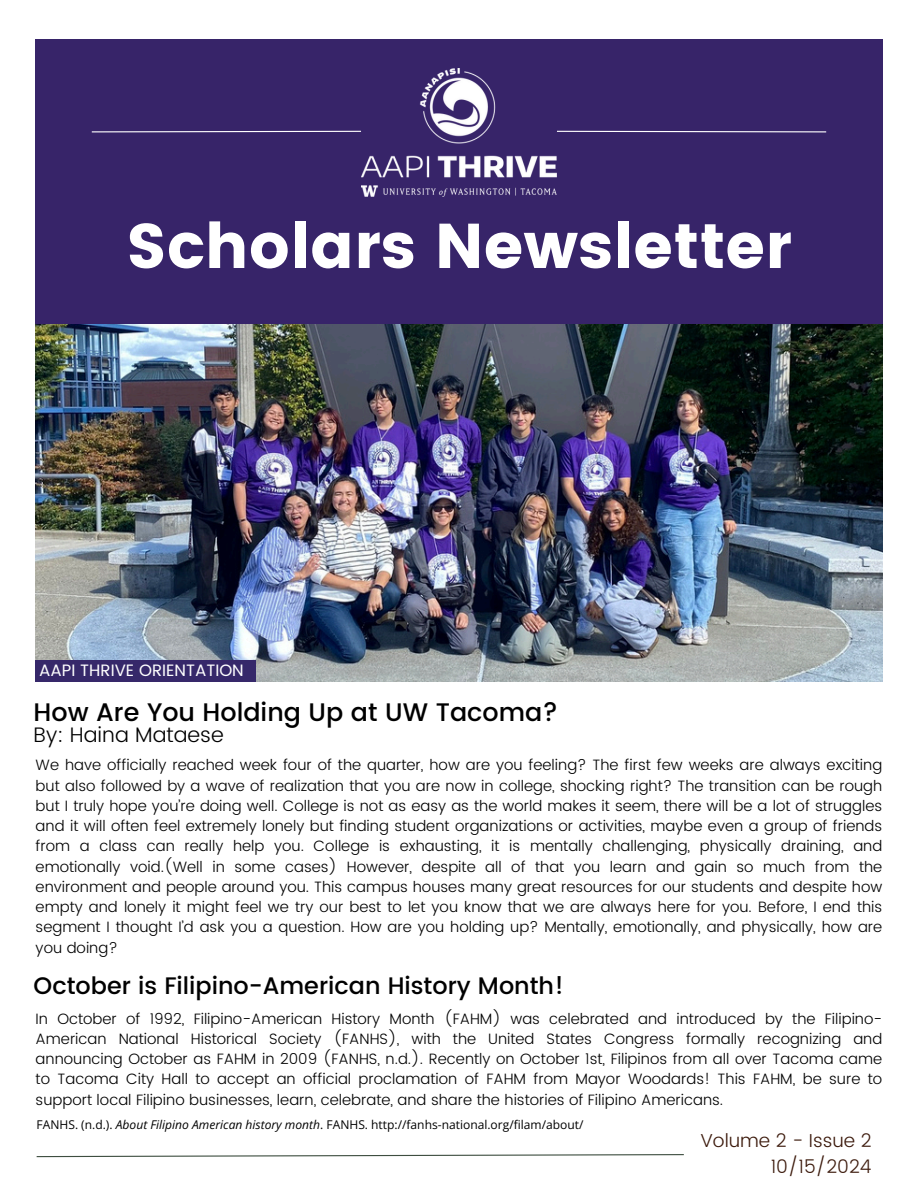
<style>
.page{position:relative;width:918px;height:1188px;background:#fff}
.page>*{position:absolute;margin:0;border:0;box-sizing:border-box;transform-origin:0 0}
.t1{font:63px "Poppins";color:#fff}
.t2{font:500 25.35px "Poppins";color:#000}
.t3{font:500 23.85px "Poppins";color:#000}
.t4{font:300 21px "Poppins";color:#000}
.t5{font:300 18.75px/25.8px "Poppins";color:#3c1a0c;text-align:right}
.t6{font:16.5px "Poppins";color:#fff}
.t7{font:300 15px/20.2px "Poppins";color:#000;text-align:justify}
.t8{font:12px "Open Sans";color:#000}
.s1{font-style:italic}
</style>
<div class="page">
<img style="left:36px;top:323px;width:847px;height:359px">
<div style="left:36px;top:39px;width:847px;height:284px;background:#372469"></div>
<svg style="left:557px;top:130px;width:270px;height:3px"></svg>
<svg style="left:36px;top:1154px;width:648px;height:4px"></svg>
<div style="left:36px;top:660px;width:220px;height:22px;background:#36286a"></div>
<svg style="left:91px;top:130px;width:270px;height:3px"></svg>
<img style="left:361px;top:68px;width:196px;height:128px">
<p class="t1" style="left:126px;top:209px;width:667px">Scholars Newsletter</p>
<h6 class="t6" style="left:39px;top:660px;width:206px">AAPI THRIVE ORIENTATION</h6>
<h3 class="t2" style="left:34px;top:697px;width:526px">How Are You Holding Up at UW Tacoma?</h3>
<h3 class="t4" style="left:34px;top:722px;width:192px">By: Haina Mataese</h3>
<h1 class="t7" style="left:36px;top:755px;width:848px">We have officially reached week four of the quarter, how are you feeling? The first few weeks are always exciting but also followed by a wave of realization that you are now in college, shocking right? The transition can be rough but I truly hope you’re doing well. College is not as easy as the world makes it seem, there will be a lot of struggles and it will often feel extremely lonely but finding student organizations or activities, maybe even a group of friends from a class can really help you. College is exhausting, it is mentally challenging, physically draining, and emotionally void.(Well in some cases) However, despite all of that you learn and gain so much from the environment and people around you. This campus houses many great resources for our students and despite how empty and lonely it might feel we try our best to let you know that we are always here for you. Before, I end this segment I thought I’d ask you a question. How are you holding up? Mentally, emotionally, and physically, how are you doing?</h1>
<h6 class="t3" style="left:34px;top:972px;width:532px">October is Filipino-American History Month!</h6>
<h2 class="t7" style="left:36px;top:1008px;width:848px">In October of 1992, Filipino-American History Month (FAHM) was celebrated and introduced by the Filipino-American National Historical Society (FANHS), with the United States Congress formally recognizing and announcing October as FAHM in 2009 (FANHS, n.d.). Recently on October 1st, Filipinos from all over Tacoma came to Tacoma City Hall to accept an official proclamation of FAHM from Mayor Woodards! This FAHM, be sure to support local Filipino businesses, learn, celebrate, and share the histories of Filipino Americans.</h2>
<p class="t8" style="left:37px;top:1116px;width:548px">FANHS. (n.d.). <span class="s1">About Filipino American history month</span>. FANHS. http://fanhs-national.org/filam/about/</p>
<h5 class="t5" style="left:700px;top:1127px;width:173px">Volume 2 - Issue 2<br>10/15/2024</h5>
</div>
